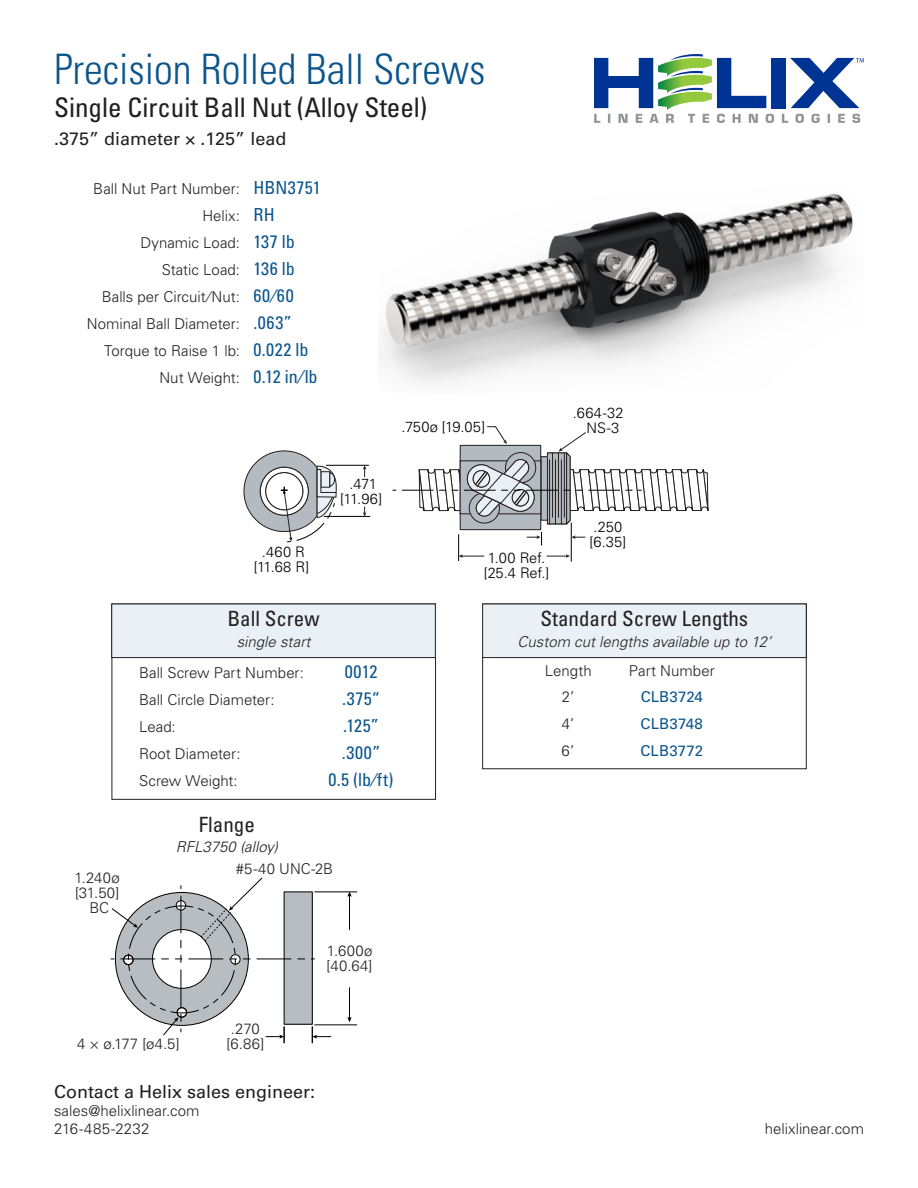
<style>
.page{position:relative;width:918px;height:1188px;background:#fff}
.page>*{position:absolute;margin:0;border:0;box-sizing:border-box;transform-origin:0 0}
.LEVEL_ONE__index{font:300 condensed 42px "Univers LT Pro";color:#0b558c}
.LEVEL_TWO__index{font:condensed 27px "Univers LT Pro";color:#231f20}
.TABLE__HEADER1{font:condensed 21px "Univers LT Pro";color:#231f20}
.LEVEL_THREE{font:18px "Univers LT Pro 55 Roman";color:#231f20}
.BALL_SCREW__table{font:condensed 18px "Univers LT Pro";letter-spacing:.035em;color:#0b558c}
.LIST_DATA{font:300 15px/18px "Univers LT Pro 45";color:#231f20}
.BALL_SCREW__table-2{font:300 15px "Univers LT Pro 45";color:#231f20}
.LEVEL_FOUR{font:italic 300 15px "Univers LT Pro 45";color:#231f20}
.STANDARD_LENGTHS{font:300 15px "Univers LT Pro 45";color:#231f20}
.STANDARD_LENGTHS-2{font:15px "Univers LT Pro 55 Roman";letter-spacing:.01em;color:#0b558c}
.t1{font:300 14.85px/14.9px "Univers LT Pro 45";letter-spacing:.015em;color:#231f20;text-align:center}
.t2{font:300 14.7px/15.1px "Univers LT Pro 45";letter-spacing:.005em;color:#000;text-align:center}
.t3{font:300 14.7px/15.1px "Univers LT Pro 45";letter-spacing:-.015em;color:#000}
.s1{font-family:"Univers LT Pro";font-weight:400;font-stretch:condensed;font-size:18px;color:#0b558c}
</style>
<div class="page">
<svg style="left:594px;top:54px;width:270px;height:69px"></svg>
<hr style="left:324px;top:516px;width:46px;height:1px;background:#000">
<hr style="left:326px;top:465px;width:43px;height:1px;background:#000">
<hr style="left:571px;top:523px;width:1px;height:39px;background:#000">
<svg style="left:363px;top:465px;width:3px;height:12px"></svg>
<svg style="left:363px;top:507px;width:3px;height:10px"></svg>
<svg style="left:244px;top:450px;width:95px;height:92px"></svg>
<svg style="left:402px;top:426px;width:306px;height:135px"></svg>
<div style="left:482px;top:604px;width:324px;height:165px;border:1px solid #231f20"></div>
<img style="left:380px;top:193px;width:473px;height:191px">
<hr style="left:349px;top:895px;width:1px;height:35px;background:#000">
<hr style="left:349px;top:988px;width:1px;height:31px;background:#000">
<hr style="left:314px;top:1025px;width:43px;height:1px;background:#000">
<hr style="left:314px;top:892px;width:43px;height:1px;background:#000">
<svg style="left:111px;top:877px;width:220px;height:166px"></svg>
<div style="left:112px;top:604px;width:323px;height:54px;background:#e9f0f6"></div>
<div style="left:112px;top:604px;width:324px;height:54px;border:1px solid #231f20"></div>
<div style="left:483px;top:604px;width:323px;height:54px;background:#e9f0f6"></div>
<div style="left:482px;top:604px;width:324px;height:54px;border:1px solid #231f20"></div>
<p class="LEVEL_ONE__index" style="left:54px;top:41px;width:433px">Precision Rolled Ball Screws</p>
<p class="LEVEL_TWO__index" style="left:54px;top:90px;width:375px">Single Circuit Ball Nut (Alloy Steel)</p>
<p class="LEVEL_THREE" style="left:54px;top:126px;width:234px">.375” diameter × .125” lead</p>
<p class="LIST_DATA" style="left:93px;top:180px;width:229px">Ball Nut Part Number: <span class="s1">HBN3751</span></p>
<p class="LIST_DATA" style="left:202px;top:207px;width:74px">Helix: <span class="s1">RH</span></p>
<p class="LIST_DATA" style="left:140px;top:234px;width:156px">Dynamic Load: <span class="s1">137 lb</span></p>
<p class="LIST_DATA" style="left:162px;top:261px;width:135px">Static Load: <span class="s1">136 lb</span></p>
<p class="LIST_DATA" style="left:102px;top:288px;width:193px">Balls per Circuit/Nut: <span class="s1">60/60</span></p>
<p class="LIST_DATA" style="left:87px;top:315px;width:207px">Nominal Ball Diameter: <span class="s1">.063”</span></p>
<p class="LIST_DATA" style="left:104px;top:342px;width:206px">Torque to Raise 1 lb: <span class="s1">0.022 lb</span></p>
<p class="LIST_DATA" style="left:159px;top:369px;width:160px">Nut Weight: <span class="s1">0.12 in/ lb</span></p>
<p class="t2" style="left:573px;top:405px;width:52px">.664-32</p>
<p class="t1" style="left:75px;top:870px;width:47px">1.240ø [31.50]<br>BC</p>
<p class="t2" style="left:402px;top:418px;width:85px">.750ø [19.05]</p>
<p class="t2" style="left:587px;top:419px;width:34px">NS-3</p>
<p class="t2" style="left:254px;top:544px;width:57px">.460 R [11.68 R]</p>
<p class="TABLE__HEADER1" style="left:227px;top:605px;width:94px">Ball Screw</p>
<p class="LEVEL_FOUR" style="left:237px;top:632px;width:75px">single start</p>
<p class="t2" style="left:340px;top:476px;width:43px">.471 [11.96]</p>
<p class="BALL_SCREW__table-2" style="left:139px;top:663px;width:166px">Ball Screw Part Number:</p>
<p class="BALL_SCREW__table" style="left:345px;top:660px;width:34px">0012</p>
<p class="BALL_SCREW__table-2" style="left:139px;top:690px;width:137px">Ball Circle Diameter:</p>
<p class="BALL_SCREW__table" style="left:342px;top:687px;width:39px">.375“</p>
<p class="BALL_SCREW__table-2" style="left:139px;top:717px;width:38px">Lead:</p>
<p class="BALL_SCREW__table" style="left:343px;top:714px;width:37px">.125”</p>
<p class="BALL_SCREW__table-2" style="left:139px;top:744px;width:103px">Root Diameter:</p>
<p class="BALL_SCREW__table" style="left:342px;top:741px;width:40px">.300”</p>
<p class="BALL_SCREW__table-2" style="left:139px;top:771px;width:100px">Screw Weight:</p>
<p class="BALL_SCREW__table" style="left:329px;top:768px;width:67px">0.5 (lb/ft)</p>
<p class="TABLE__HEADER1" style="left:199px;top:811px;width:57px">Flange</p>
<p class="LEVEL_FOUR" style="left:176px;top:838px;width:104px">RFL3750 (alloy)</p>
<p class="t1" style="left:236px;top:861px;width:99px">#5-40 UNC-2B</p>
<p class="t3" style="left:484px;top:550px;width:67px">1.00 Ref. [25.4 Ref.]</p>
<p class="t2" style="left:589px;top:519px;width:38px;text-align:left">.250 [6.35]</p>
<p class="TABLE__HEADER1" style="left:541px;top:605px;width:209px">Standard Screw Lengths</p>
<p class="LEVEL_FOUR" style="left:518px;top:632px;width:255px">Custom cut lengths available up to 12’</p>
<p class="STANDARD_LENGTHS" style="left:545px;top:661px;width:48px">Length</p>
<p class="STANDARD_LENGTHS" style="left:629px;top:661px;width:87px">Part Number</p>
<p class="STANDARD_LENGTHS" style="left:562px;top:687px;width:14px">2’</p>
<p class="STANDARD_LENGTHS-2" style="left:641px;top:687px;width:64px">CLB3724</p>
<p class="STANDARD_LENGTHS" style="left:562px;top:714px;width:14px">4’</p>
<p class="STANDARD_LENGTHS-2" style="left:641px;top:713px;width:64px">CLB3748</p>
<p class="STANDARD_LENGTHS" style="left:562px;top:741px;width:14px">6’</p>
<p class="STANDARD_LENGTHS-2" style="left:641px;top:740px;width:64px">CLB3772</p>
<p class="t1" style="left:327px;top:943px;width:47px;text-align:left">1.600ø [40.64]</p>
<p class="t1" style="left:77px;top:1036px;width:104px">4 × ø.177 [ø4.5]</p>
<p class="t1" style="left:226px;top:1021px;width:39px">.270 [6.86]</p>
<p class="LEVEL_THREE" style="left:54px;top:1079px;width:263px">Contact a Helix sales engineer:</p>
<p class="LIST_DATA" style="left:54px;top:1101px;width:147px">sales@helixlinear.com<br>216-485-2232</p>
<p class="LIST_DATA" style="left:765px;top:1119px;width:101px">helixlinear.com</p>
</div>
